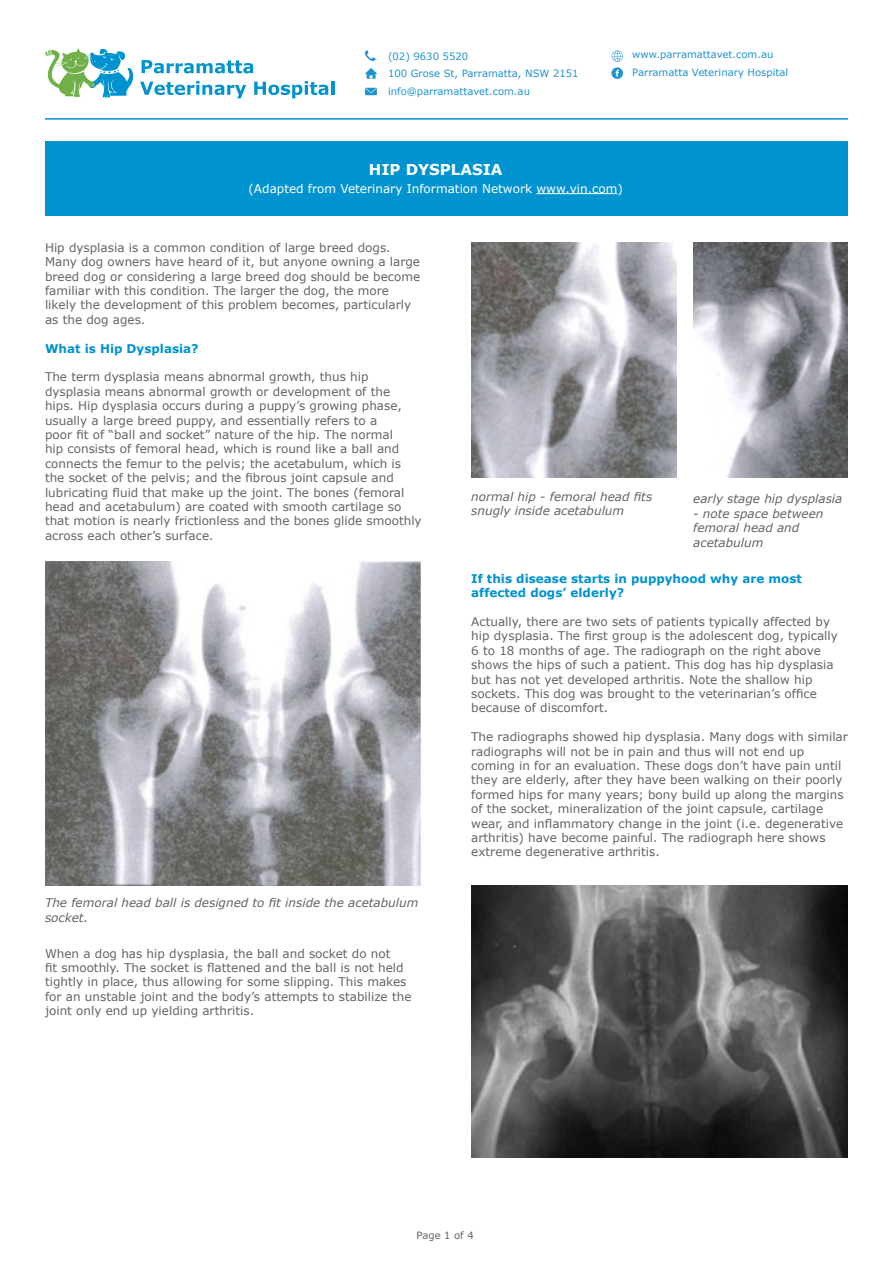
<style>
.page{position:relative;width:893px;height:1263px;background:#fff}
.page>*{position:absolute;margin:0;border:0;box-sizing:border-box;transform-origin:0 0}
.t1{font:700 15px "Verdana";color:#fff}
.t2{font:12px/14.4px "Verdana";color:#646464}
.t3{font:italic 12px/14.4px "Verdana";color:#646464}
.t4{font:700 12px/14.4px "Verdana";color:#0093d0}
.t5{font:12px "Verdana";color:#fff}
.t6{font:10.05px "Verdana";color:#1f92d0}
.t7{font:10.05px "Verdana";color:#646464}
</style>
<div class="page">
<div style="left:45px;top:141px;width:803px;height:75px;background:#0093d0"></div>
<hr style="left:45px;top:118px;width:803px;height:2px;background:#0093d0">
<svg style="left:365px;top:68px;width:12px;height:11px"></svg>
<svg style="left:365px;top:50px;width:11px;height:11px"></svg>
<svg style="left:365px;top:88px;width:12px;height:7px"></svg>
<hr style="left:536px;top:193px;width:81px;height:1px;background:#fff">
<svg style="left:45px;top:48px;width:283px;height:50px"></svg>
<hr style="left:331px;top:81px;width:3px;height:14px;background:#0093d0">
<img style="left:45px;top:561px;width:376px;height:325px">
<img style="left:471px;top:243px;width:205px;height:234px">
<img style="left:693px;top:243px;width:155px;height:234px">
<img style="left:471px;top:886px;width:377px;height:272px">
<svg style="left:611px;top:51px;width:12px;height:28px"></svg>
<p class="t6" style="left:388px;top:50px;width:82px">(02) 9630 5520</p>
<p class="t6" style="left:388px;top:67px;width:192px">100 Grose St, Parramatta, NSW 2151</p>
<p class="t6" style="left:388px;top:85px;width:144px">info@parramattavet.com.au</p>
<p class="t6" style="left:632px;top:48px;width:143px">www.parramattavet.com.au</p>
<p class="t6" style="left:632px;top:66px;width:157px">Parramatta Veterinary Hospital</p>
<p class="t1" style="left:369px;top:159px;width:135px">HIP DYSPLASIA</p>
<p class="t5" style="left:249px;top:181px;width:376px">(Adapted from Veterinary Information Network www.vin.com)</p>
<p class="t2" style="left:45px;top:240px;width:377px">Hip dysplasia is a common condition of large breed dogs.<br>Many dog owners have heard of it, but anyone owning a large breed dog or considering a large breed dog should be become familiar with this condition. The larger the dog, the more likely the development of this problem becomes, particularly as the dog ages.</p>
<p class="t4" style="left:45px;top:341px;width:155px">What is Hip Dysplasia?</p>
<p class="t2" style="left:45px;top:370px;width:378px">The term dysplasia means abnormal growth, thus hip dysplasia means abnormal growth or development of the hips. Hip dysplasia occurs during a puppy’s growing phase, usually a large breed puppy, and essentially refers to a<br>poor fit of “ball and socket” nature of the hip. The normal<br>hip consists of femoral head, which is round like a ball and connects the femur to the pelvis; the acetabulum, which is the socket of the pelvis; and the fibrous joint capsule and lubricating fluid that make up the joint. The bones (femoral head and acetabulum) are coated with smooth cartilage so that motion is nearly frictionless and the bones glide smoothly across each other’s surface.</p>
<p class="t3" style="left:45px;top:896px;width:375px">The femoral head ball is designed to fit inside the acetabulum socket.</p>
<p class="t2" style="left:45px;top:946px;width:368px">When a dog has hip dysplasia, the ball and socket do not<br>fit smoothly. The socket is flattened and the ball is not held tightly in place, thus allowing for some slipping. This makes for an unstable joint and the body’s attempts to stabilize the joint only end up yielding arthritis.</p>
<p class="t3" style="left:471px;top:489px;width:182px">normal hip - femoral head fits snugly inside acetabulum</p>
<p class="t3" style="left:693px;top:492px;width:151px">early stage hip dysplasia</p>
<p class="t3" style="left:693px;top:506px;width:132px">- note space between femoral head and acetabulum</p>
<p class="t4" style="left:471px;top:571px;width:332px">If this disease starts in puppyhood why are most affected dogs’ elderly?</p>
<p class="t2" style="left:471px;top:615px;width:368px">Actually, there are two sets of patients typically affected by hip dysplasia. The first group is the adolescent dog, typically 6 to 18 months of age. The radiograph on the right above shows the hips of such a patient. This dog has hip dysplasia but has not yet developed arthritis. Note the shallow hip sockets. This dog was brought to the veterinarian’s office because of discomfort.</p>
<p class="t2" style="left:471px;top:730px;width:378px">The radiographs showed hip dysplasia. Many dogs with similar radiographs will not be in pain and thus will not end up coming in for an evaluation. These dogs don’t have pain until they are elderly, after they have been walking on their poorly formed hips for many years; bony build up along the margins of the socket, mineralization of the joint capsule, cartilage wear, and inflammatory change in the joint (i.e. degenerative arthritis) have become painful. The radiograph here shows extreme degenerative arthritis.</p>
<p class="t7" style="left:417px;top:1229px;width:59px">Page 1 of 4</p>
</div>
